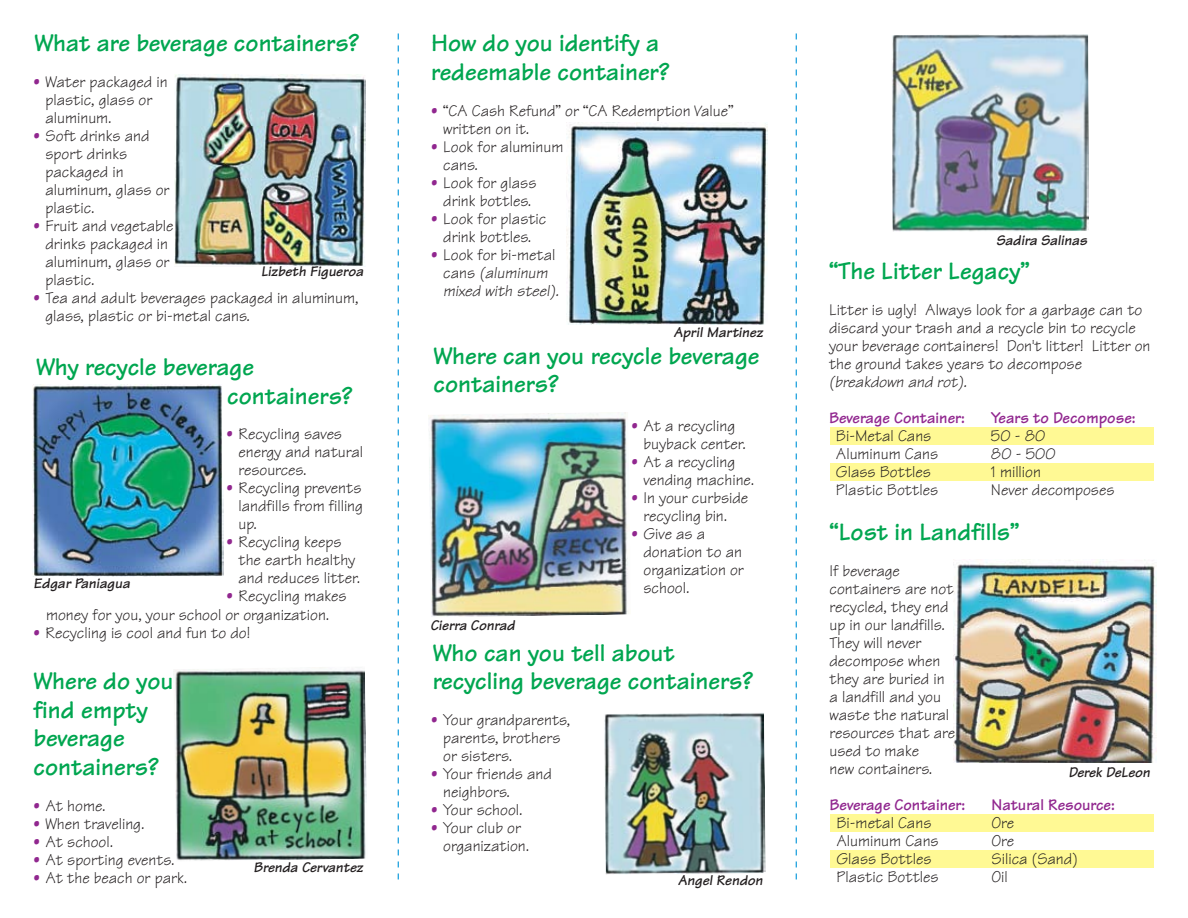
<style>
.page{position:relative;width:1188px;height:918px;background:#fff}
.page>*{position:absolute;margin:0;border:0;box-sizing:border-box;transform-origin:0 0}
.t1{font:700 25.5px/28.5px "Tekton";color:#00a650}
.t2{font:16.5px/18px "Tekton";color:#231f20}
.t3{font:700 16.5px "Tekton";color:#91278f}
.t4{font:italic 16.5px/18px "Tekton";color:#231f20}
.t5{font:italic 700 15px "Tekton";color:#231f20}
.s1{color:#91278f}
.s2{font-style:normal;color:#91278f}
.s3{font-style:normal}
</style>
<div class="page">
<img style="left:953px;top:559px;width:204px;height:204px">
<img style="left:567px;top:123px;width:201px;height:201px">
<img style="left:428px;top:412px;width:200px;height:205px">
<img style="left:604px;top:713px;width:162px;height:162px">
<img style="left:175px;top:74px;width:190px;height:192px">
<img style="left:173px;top:667px;width:194px;height:194px">
<img style="left:33px;top:384px;width:191px;height:192px">
<div style="left:830px;top:814px;width:324px;height:18px;background:#fff994"></div>
<div style="left:830px;top:850px;width:324px;height:18px;background:#fff994"></div>
<div style="left:830px;top:427px;width:324px;height:18px;background:#fff994"></div>
<div style="left:830px;top:463px;width:324px;height:18px;background:#fff994"></div>
<img style="left:892px;top:34px;width:197px;height:198px">
<svg style="left:398px;top:33px;width:1px;height:847px"></svg>
<svg style="left:796px;top:33px;width:1px;height:847px"></svg>
<h1 class="t1" style="left:35px;top:29px;width:326px">What are beverage containers?</h1>
<p class="t2" style="left:45px;top:73px;width:124px;text-indent:-12px"><span class="s1">•</span> Water packaged in plastic, glass or aluminum.</p>
<p class="t2" style="left:45px;top:127px;width:126px;text-indent:-12px"><span class="s1">•</span> Soft drinks and sport drinks packaged in aluminum, glass or plastic.</p>
<p class="t2" style="left:45px;top:217px;width:130px;text-indent:-12px"><span class="s1">•</span> Fruit and vegetable drinks packaged in aluminum, glass or plastic.</p>
<p class="t2" style="left:45px;top:289px;width:315px;text-indent:-12px"><span class="s1">•</span> Tea and adult beverages packaged in aluminum, glass, plastic or bi-metal cans.</p>
<p class="t5" style="left:261px;top:262px;width:104px">Lizbeth Figueroa</p>
<h1 class="t1" style="left:227px;top:353px;width:127px;text-indent:-191px">Why recycle beverage containers?</h1>
<p class="t2" style="left:238px;top:425px;width:126px;text-indent:-12px"><span class="s1">•</span> Recycling saves energy and natural resources.</p>
<p class="t2" style="left:238px;top:479px;width:126px;text-align:justify;text-indent:-12px"><span class="s1">•</span> Recycling prevents landfills from filling up.</p>
<p class="t2" style="left:238px;top:533px;width:123px;text-indent:-12px"><span class="s1">•</span> Recycling keeps the earth healthy and reduces litter.</p>
<p class="t2" style="left:227px;top:587px;width:122px"><span class="s1">•</span> Recycling makes</p>
<p class="t2" style="left:34px;top:624px;width:218px"><span class="s1">•</span> Recycling is cool and fun to do!</p>
<p class="t5" style="left:34px;top:574px;width:98px">Edgar Paniagua</p>
<p class="t2" style="left:46px;top:605px;width:285px">money for you, your school or organization.</p>
<h1 class="t1" style="left:34px;top:667px;width:141px">Where do you find empty beverage containers?</h1>
<p class="t2" style="left:34px;top:797px;width:74px"><span class="s1">•</span> At home.</p>
<p class="t2" style="left:34px;top:815px;width:113px"><span class="s1">•</span> When traveling.</p>
<p class="t2" style="left:34px;top:833px;width:81px"><span class="s1">•</span> At school.</p>
<p class="t2" style="left:34px;top:851px;width:142px"><span class="s1">•</span> At sporting events.</p>
<p class="t2" style="left:34px;top:869px;width:155px"><span class="s1">•</span> At the beach or park.</p>
<p class="t5" style="left:254px;top:858px;width:111px">Brenda Cervantez</p>
<h1 class="t1" style="left:431px;top:29px;width:240px">How do you identify a redeemable container?</h1>
<p class="t2" style="left:443px;top:101px;width:292px;text-indent:-12px"><span class="s1">•</span> “CA Cash Refund” or “CA Redemption Value” written on it.</p>
<p class="t2" style="left:443px;top:137px;width:122px;text-indent:-12px"><span class="s1">•</span> Look for aluminum cans.</p>
<p class="t2" style="left:431px;top:173px;width:107px;text-align:center"><span class="s1">•</span> Look for glass drink bottles.</p>
<p class="t2" style="left:431px;top:209px;width:117px;text-align:center"><span class="s1">•</span> Look for plastic drink bottles.</p>
<p class="t4" style="left:443px;top:245px;width:117px;text-indent:-12px"><span class="s2">•</span> <span class="s3">Look for bi-metal cans</span> (aluminum mixed with steel).</p>
<p class="t5" style="left:674px;top:323px;width:91px">April Martinez</p>
<h1 class="t1" style="left:434px;top:341px;width:328px">Where can you recycle beverage containers?</h1>
<p class="t5" style="left:431px;top:615px;width:86px">Cierra Conrad</p>
<p class="t2" style="left:643px;top:416px;width:104px;text-indent:-12px"><span class="s1">•</span> At a recycling buyback center.</p>
<p class="t2" style="left:643px;top:452px;width:112px;text-indent:-12px"><span class="s1">•</span> At a recycling vending machine.</p>
<p class="t2" style="left:632px;top:488px;width:118px;text-align:center"><span class="s1">•</span> In your curbside recycling bin.</p>
<p class="t2" style="left:643px;top:524px;width:102px;text-indent:-12px"><span class="s1">•</span> Give as a donation to an organization or school.</p>
<h1 class="t1" style="left:433px;top:638px;width:322px">Who can you tell about recycling beverage containers?</h1>
<p class="t2" style="left:443px;top:711px;width:128px;text-indent:-12px"><span class="s1">•</span> Your grandparents, parents, brothers or sisters.</p>
<p class="t2" style="left:443px;top:765px;width:110px;text-indent:-12px"><span class="s1">•</span> Your friends and neighbors.</p>
<p class="t2" style="left:431px;top:801px;width:93px"><span class="s1">•</span> Your school.</p>
<p class="t2" style="left:443px;top:819px;width:87px;text-indent:-12px"><span class="s1">•</span> Your club or organization.</p>
<p class="t5" style="left:678px;top:871px;width:87px">Angel Rendon</p>
<p class="t5" style="left:996px;top:231px;width:93px">Sadira Salinas</p>
<h1 class="t1" style="left:829px;top:257px;width:202px">“The Litter Legacy”</h1>
<p class="t2" style="left:829px;top:301px;width:323px">Litter is ugly! Always look for a garbage can to discard your trash and a recycle bin to recycle your beverage containers! Don't litter! Litter on the ground takes years to decompose</p>
<p class="t4" style="left:829px;top:373px;width:139px">(breakdown and rot).</p>
<p class="t3" style="left:829px;top:407px;width:137px">Beverage Container:</p>
<p class="t3" style="left:991px;top:407px;width:146px">Years to Decompose:</p>
<p class="t2" style="left:836px;top:427px;width:97px">Bi-Metal Cans</p>
<p class="t2" style="left:991px;top:427px;width:56px">50 - 80</p>
<p class="t2" style="left:836px;top:445px;width:104px">Aluminum Cans</p>
<p class="t2" style="left:991px;top:445px;width:66px">80 - 500</p>
<p class="t2" style="left:836px;top:463px;width:97px">Glass Bottles</p>
<p class="t2" style="left:991px;top:463px;width:52px">1 million</p>
<p class="t2" style="left:836px;top:481px;width:104px">Plastic Bottles</p>
<p class="t2" style="left:991px;top:481px;width:125px">Never decomposes</p>
<h1 class="t1" style="left:830px;top:517px;width:191px">“Lost in Landfills”</h1>
<p class="t2" style="left:830px;top:562px;width:127px">If beverage containers are not recycled, they end up in our landfills.<br>They will never decompose when they are buried in a landfill and you waste the natural resources that are used to make<br>new containers.</p>
<p class="t3" style="left:830px;top:794px;width:137px">Beverage Container:</p>
<p class="t3" style="left:992px;top:794px;width:125px">Natural Resource:</p>
<p class="t2" style="left:836px;top:814px;width:96px">Bi-metal Cans</p>
<p class="t2" style="left:991px;top:814px;width:24px">Ore</p>
<p class="t2" style="left:836px;top:832px;width:104px">Aluminum Cans</p>
<p class="t2" style="left:991px;top:832px;width:24px">Ore</p>
<p class="t2" style="left:836px;top:850px;width:97px">Glass Bottles</p>
<p class="t2" style="left:991px;top:850px;width:88px">Silica (Sand)</p>
<p class="t2" style="left:836px;top:868px;width:104px">Plastic Bottles</p>
<p class="t2" style="left:991px;top:868px;width:18px">Oil</p>
<p class="t5" style="left:1069px;top:763px;width:83px">Derek DeLeon</p>
</div>
